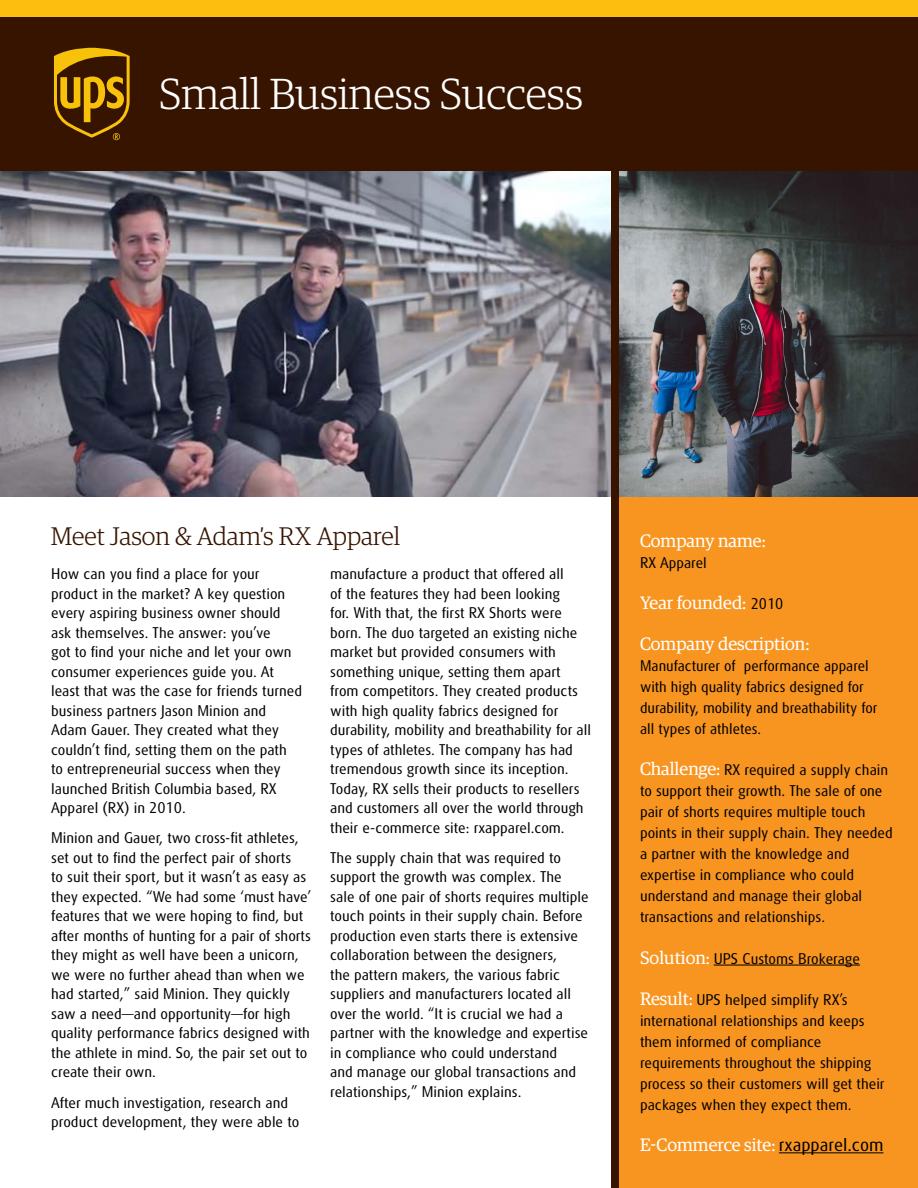
<style>
.page{position:relative;width:918px;height:1188px;background:#371400}
.page>*{position:absolute;margin:0;border:0;box-sizing:border-box;transform-origin:0 0}
.t1{font:300 43.5px "Guardian Egyp";color:#fff}
.t2{font:300 25.5px "Guardian Egyp";color:#371400}
.t3{font:18px "Guardian Egyp";color:#fff}
.t4{font:15px/19.5px "UPS Sans";color:#000}
.s1{font-family:"UPS Sans";font-size:15px;color:#000}
.s2{font-family:"Guardian Egyp";font-size:18px;color:#fff}
.s3{font-family:"UPS Sans";color:#000}
</style>
<div class="page">
<div style="left:0;top:174px;width:611px;height:1014px;background:#fff"></div>
<img style="left:0;top:171px;width:611px;height:326px">
<div style="left:620px;top:473px;width:298px;height:715px;background:#f89521"></div>
<svg style="left:54px;top:47px;width:76px;height:93px"></svg>
<div style="left:0;top:0;width:918px;height:16px;background:#febe10"></div>
<img style="left:620px;top:172px;width:298px;height:325px">
<hr style="left:714px;top:965px;width:146px;height:1px;background:#000">
<hr style="left:779px;top:1152px;width:105px;height:1px;background:#000">
<h1 class="t1" style="left:159px;top:65px;width:426px">Small Business Success</h1>
<h2 class="t2" style="left:51px;top:519px;width:351px">Meet Jason &amp; Adam’s RX Apparel</h2>
<p class="t4" style="left:51px;top:564px;width:252px">How can you find a place for your product in the market? A key question every aspiring business owner should ask themselves. The answer: you’ve<br>got to find your niche and let your own consumer experiences guide you. At least that was the case for friends turned business partners Jason Minion and Adam Gauer. They created what they couldn’t find, setting them on the path to entrepreneurial success when they launched British Columbia based, RX Apparel (RX) in 2010.</p>
<p class="t4" style="left:51px;top:828px;width:262px">Minion and Gauer, two cross-fit athletes, set out to find the perfect pair of shorts<br>to suit their sport, but it wasn’t as easy as they expected. “We had some ‘must have’ features that we were hoping to find, but after months of hunting for a pair of shorts they might as well have been a unicorn, we were no further ahead than when we had started,” said Minion. They quickly saw a need—and opportunity—for high quality performance fabrics designed with the athlete in mind. So, the pair set out to create their own.</p>
<p class="t4" style="left:51px;top:1093px;width:250px">After much investigation, research and product development, they were able to</p>
<p class="t4" style="left:330px;top:564px;width:263px">manufacture a product that offered all<br>of the features they had been looking<br>for. With that, the first RX Shorts were born. The duo targeted an existing niche market but provided consumers with something unique, setting them apart from competitors. They created products with high quality fabrics designed for durability, mobility and breathability for all types of athletes. The company has had tremendous growth since its inception.<br>Today, RX sells their products to resellers and customers all over the world through their e-commerce site: rxapparel.com.</p>
<p class="t4" style="left:330px;top:848px;width:260px">The supply chain that was required to support the growth was complex. The sale of one pair of shorts requires multiple touch points in their supply chain. Before production even starts there is extensive collaboration between the designers,<br>the pattern makers, the various fabric suppliers and manufacturers located all over the world. “It is crucial we had a partner with the knowledge and expertise in compliance who could understand<br>and manage our global transactions and relationships,” Minion explains.</p>
<p class="t3" style="left:640px;top:528px;width:127px">Company name:</p>
<p class="t4" style="left:640px;top:553px;width:68px">RX Apparel</p>
<p class="t3" style="left:640px;top:590px;width:145px">Year founded: <span class="s1">2010</span></p>
<p class="t3" style="left:640px;top:631px;width:171px">Company description:</p>
<p class="t4" style="left:640px;top:655px;width:239px;line-height:21px">Manufacturer of performance apparel with high quality fabrics designed for durability, mobility and breathability for all types of athletes.</p>
<p class="t4" style="left:640px;top:760px;width:254px;line-height:21px"><span class="s2">Challenge:</span> RX required a supply chain to support their growth. The sale of one pair of shorts requires multiple touch points in their supply chain. They needed a partner with the knowledge and expertise in compliance who could understand and manage their global transactions and relationships.</p>
<p class="t4" style="left:640px;top:949px;width:222px"><span class="s2">Solution:</span> UPS Customs Brokerage</p>
<p class="t4" style="left:640px;top:989px;width:246px;line-height:21px"><span class="s2">Result:</span> UPS helped simplify RX’s international relationships and keeps them informed of compliance requirements throughout the shipping process so their customers will get their packages when they expect them.</p>
<p class="t3" style="left:640px;top:1132px;width:245px">E-Commerce site: <span class="s3">rxapparel.com</span></p>
</div>
